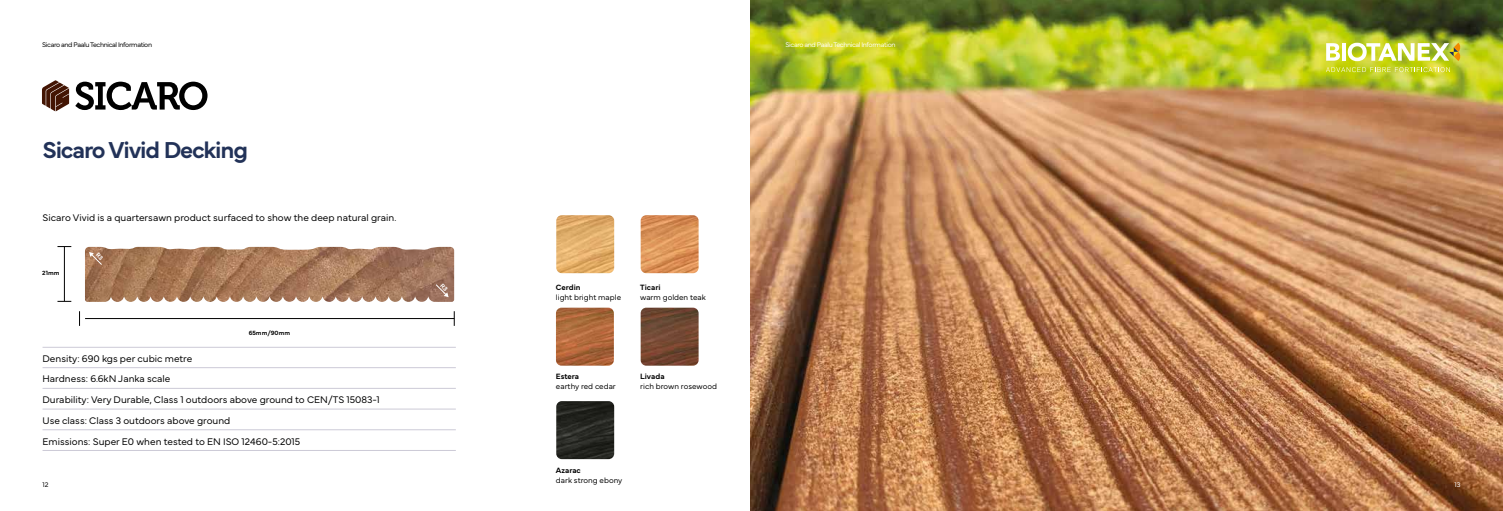
<style>
.page{position:relative;width:1503px;height:511px;background:#fff}
.page>*{position:absolute;margin:0;border:0;box-sizing:border-box;transform-origin:0 0}
.t1{font:600 24px "Mundial";letter-spacing:-.05em;color:#223258}
.t2{font:300 10px/20.7px "Mundial";color:#000}
.t3{font:300 8px "Mundial";color:#000}
.t4{font:600 8px "Mundial";color:#000}
.t5{font:300 7px "Mundial";letter-spacing:-.05em;color:#000}
.t6{font:300 7px "Mundial";letter-spacing:-.05em;color:#fff}
.t7{font:600 6.3px "Mundial";color:#000}
</style>
<div class="page">
<img style="left:750px;top:0;width:752px;height:510px">
<svg style="left:42px;top:80px;width:27px;height:31px"></svg>
<svg style="left:75px;top:82px;width:132px;height:28px"></svg>
<svg style="left:79px;top:311px;width:1px;height:14px"></svg>
<svg style="left:57px;top:246px;width:14px;height:1px"></svg>
<svg style="left:57px;top:301px;width:14px;height:1px"></svg>
<hr style="left:64px;top:246px;width:1px;height:55px;background:#000">
<img style="left:85px;top:247px;width:369px;height:54px">
<svg style="left:454px;top:311px;width:1px;height:14px"></svg>
<hr style="left:85px;top:318px;width:369px;height:1px;background:#000">
<hr style="left:43px;top:347px;width:413px;height:1px;background:#cccad7">
<hr style="left:43px;top:367px;width:413px;height:1px;background:#cccad7">
<hr style="left:43px;top:388px;width:413px;height:1px;background:#cccad7">
<hr style="left:43px;top:408px;width:413px;height:1px;background:#cccad7">
<hr style="left:43px;top:429px;width:413px;height:1px;background:#cccad7">
<hr style="left:43px;top:450px;width:413px;height:1px;background:#cccad7">
<img style="left:556px;top:215px;width:58px;height:58px">
<img style="left:640px;top:215px;width:58px;height:58px">
<img style="left:556px;top:307px;width:58px;height:58px">
<img style="left:640px;top:307px;width:58px;height:58px">
<img style="left:556px;top:401px;width:58px;height:57px">
<svg style="left:1326px;top:43px;width:13px;height:18px"></svg>
<svg style="left:1341px;top:43px;width:4px;height:18px"></svg>
<svg style="left:1325px;top:67px;width:124px;height:5px"></svg>
<svg style="left:1347px;top:43px;width:113px;height:18px"></svg>
<svg style="left:89px;top:252px;width:15px;height:13px"></svg>
<svg style="left:435px;top:283px;width:13px;height:14px"></svg>
<p class="t5" style="left:42px;top:39px;width:111px">Sicaro and Paalu Technical Information</p>
<h1 class="t1" style="left:43px;top:131px;width:207px">Sicaro Vivid Decking</h1>
<p class="t2" style="left:43px;top:206px;width:355px">Sicaro Vivid is a quartersawn product surfaced to show the deep natural grain.</p>
<p class="t7" style="left:42px;top:267px;width:19px">21mm</p>
<p class="t7" style="left:249px;top:328px;width:43px">65mm/90mm</p>
<p class="t2" style="left:43px;top:347px;width:339px">Density: 690 kgs per cubic metre<br>Hardness: 6.6kN Janka scale<br>Durability: Very Durable, Class 1 outdoors above ground to CEN/TS 15083-1<br>Use class: Class 3 outdoors above ground<br>Emissions: Super E0 when tested to EN ISO 12460-5:2015</p>
<p class="t5" style="left:43px;top:479px;width:8px">12</p>
<p class="t6" style="left:785px;top:39px;width:111px">Sicaro and Paalu Technical Information</p>
<p class="t4" style="left:556px;top:280px;width:26px">Cerdin</p>
<p class="t3" style="left:556px;top:290px;width:67px">light bright maple</p>
<p class="t4" style="left:640px;top:280px;width:22px">Ticari</p>
<p class="t3" style="left:640px;top:290px;width:67px">warm golden teak</p>
<p class="t4" style="left:556px;top:370px;width:25px">Estera</p>
<p class="t3" style="left:556px;top:380px;width:61px">earthy red cedar</p>
<p class="t4" style="left:640px;top:370px;width:26px">Livada</p>
<p class="t3" style="left:640px;top:380px;width:78px">rich brown rosewood</p>
<p class="t4" style="left:556px;top:463px;width:26px">Azarac</p>
<p class="t3" style="left:556px;top:473px;width:68px">dark strong ebony</p>
<p class="t6" style="left:1454px;top:479px;width:8px">13</p>
</div>
